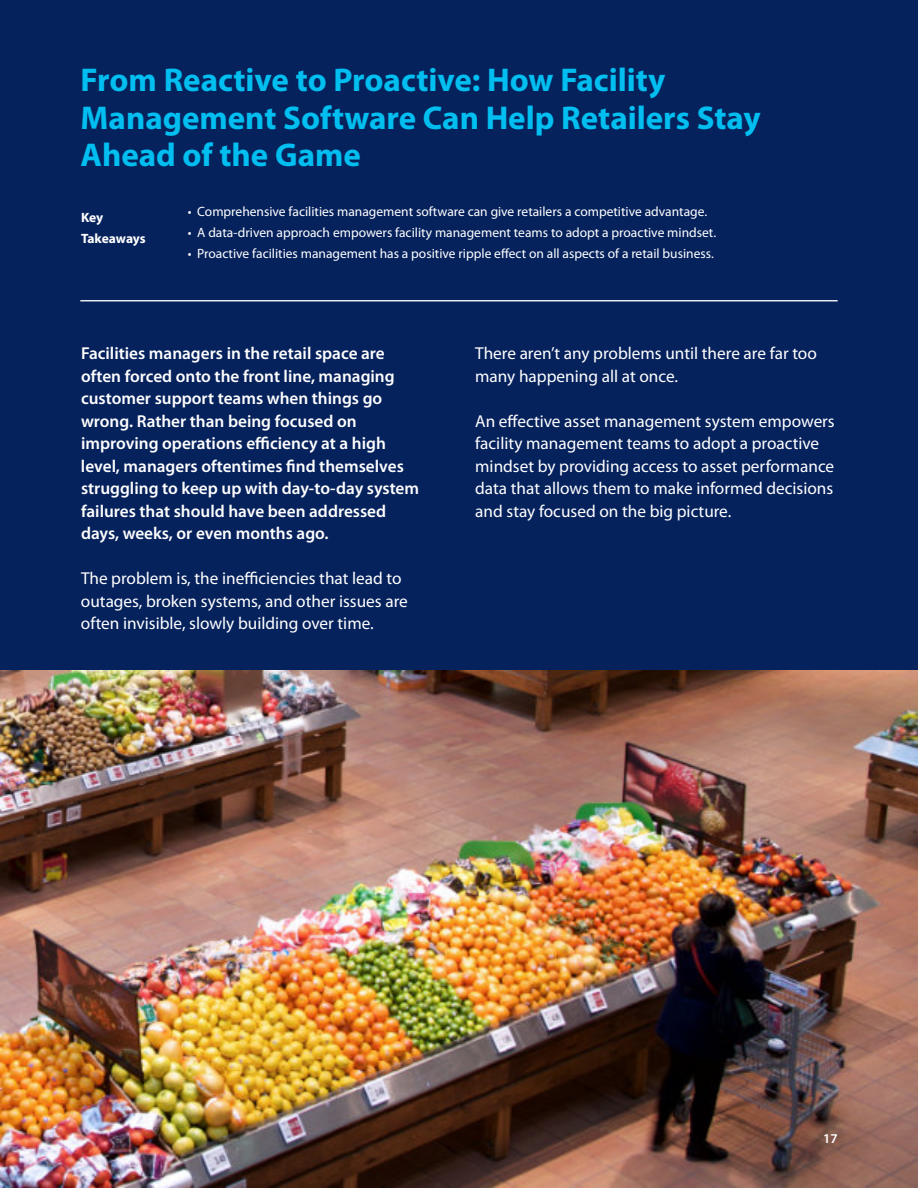
<style>
.page{position:relative;width:918px;height:1188px;background:#06225d}
.page>*{position:absolute;margin:0;border:0;box-sizing:border-box;transform-origin:0 0}
.t1{font:700 33px/37.5px "Myriad Pro";color:#00bff0}
.t2{font:17.25px/22.5px "Myriad Pro";color:#fff}
.t3{font:600 17.25px/22.5px "Myriad Pro";color:#fff}
.t4{font:13.5px "Myriad Pro";color:#fff}
.t5{font:700 13.5px/21px "Myriad Pro";letter-spacing:-.01em;color:#fff}
.t6{font:600 13.5px "Myriad Pro";color:#fff}
</style>
<div class="page">
<img style="left:0;top:670px;width:918px;height:518px">
<hr style="left:81px;top:300px;width:756px;height:1px;background:#fff">
<h1 class="t1" style="left:81px;top:64px;width:682px">From Reactive to Proactive: How Facility<br>Management Software Can Help Retailers Stay<br>Ahead of the Game</h1>
<p class="t5" style="left:81px;top:208px;width:66px">Key<br>Takeaways</p>
<p class="t4" style="left:188px;top:206px;width:521px">• Comprehensive facilities management software can give retailers a competitive advantage.</p>
<p class="t4" style="left:188px;top:227px;width:530px">• A data-driven approach empowers facility management teams to adopt a proactive mindset.</p>
<p class="t4" style="left:188px;top:248px;width:528px">• Proactive facilities management has a positive ripple effect on all aspects of a retail business.</p>
<p class="t3" style="left:81px;top:343px;width:340px">Facilities managers in the retail space are often forced onto the front line, managing customer support teams when things go wrong. Rather than being focused on improving operations efficiency at a high level, managers oftentimes find themselves struggling to keep up with day-to-day system failures that should have been addressed days, weeks, or even months ago.</p>
<p class="t2" style="left:81px;top:568px;width:328px">The problem is, the inefficiencies that lead to outages, broken systems, and other issues are often invisible, slowly building over time.</p>
<p class="t2" style="left:475px;top:343px;width:343px">There aren’t any problems until there are far too many happening all at once.</p>
<p class="t2" style="left:475px;top:411px;width:361px">An effective asset management system empowers facility management teams to adopt a proactive mindset by providing access to asset performance data that allows them to make informed decisions and stay focused on the big picture.</p>
<p class="t6" style="left:823px;top:1133px;width:16px">17</p>
</div>
